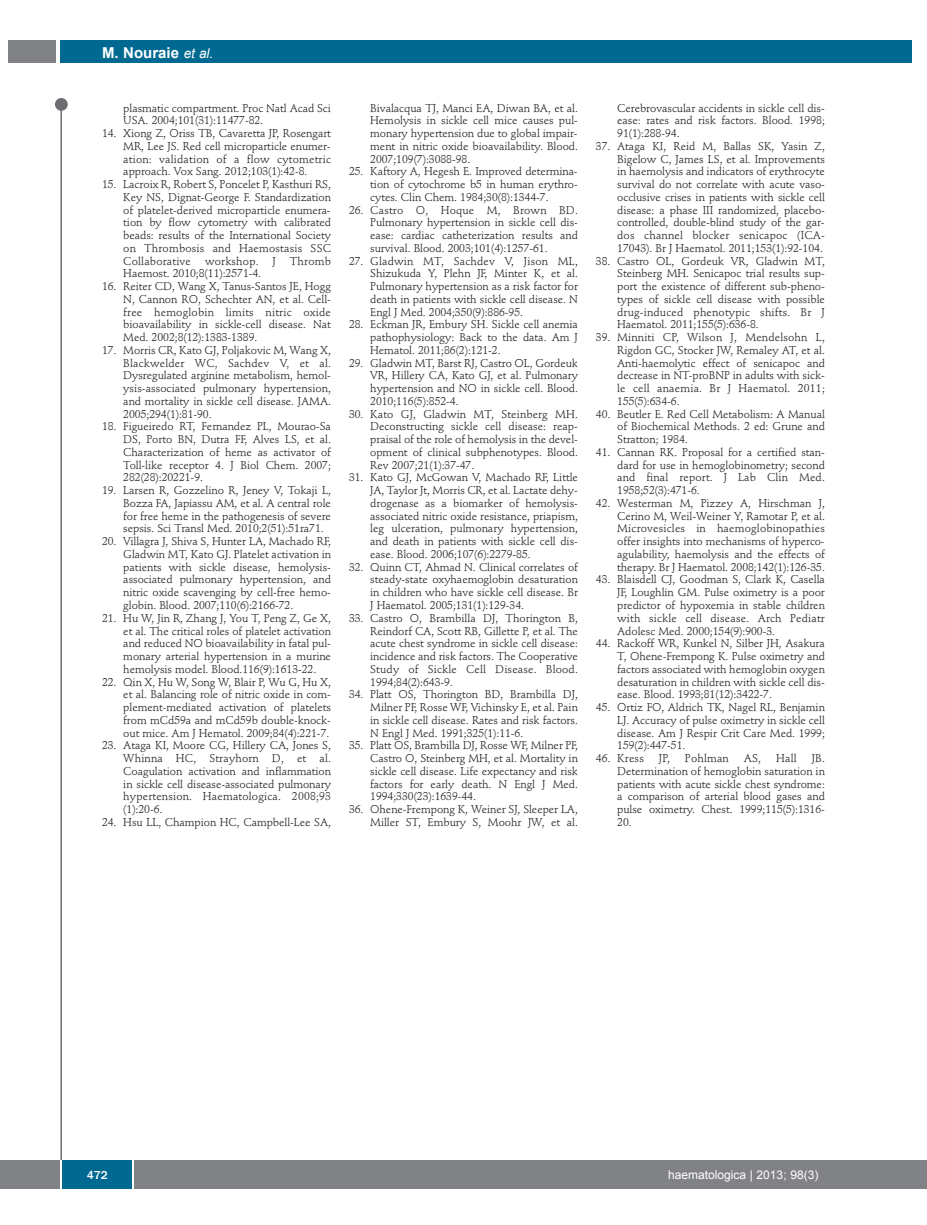
<style>
.page{position:relative;width:927px;height:1225px;background:#fff}
.page>*{position:absolute;margin:0;border:0;box-sizing:border-box;transform-origin:0 0}
.t1{font:700 15px "Arial";color:#fff}
.t2{font:12px "Arial";color:#fff}
.t3{font:500 12px "Franklin Gothic";color:#fff}
.t4{font:11.25px/12.8px "Stempel Schneidler";letter-spacing:-.005em;color:#231f20;text-align:justify}
.t5{font:11.25px "Stempel Schneidler";letter-spacing:.015em;color:#231f20}
.s1{font-weight:400;font-style:italic;font-size:13.5px}
</style>
<div class="page">
<div style="left:911px;top:1160px;width:16px;height:28px;background:#808285"></div>
<div style="left:55px;top:98px;width:13px;height:13px;background:#6c6d70;border-radius:50%"></div>
<hr style="left:60px;top:101px;width:2px;height:1061px;background:#6c6d70">
<div style="left:60px;top:40px;width:852px;height:22px;background:#006991"></div>
<div style="left:9px;top:40px;width:47px;height:22px;background:#808285"></div>
<div style="left:0;top:1160px;width:911px;height:28px;background:#808285"></div>
<div style="left:62px;top:1160px;width:71px;height:28px;background:#006991"></div>
<hr style="left:60px;top:1160px;width:2px;height:28px;background:#fff">
<svg style="left:133px;top:1160px;width:1px;height:28px"></svg>
<h1 class="t1" style="left:102px;top:44px;width:113px">M. Nouraie <span class="s1">et al.</span></h1>
<p class="t4" style="left:123px;top:102px;width:209px">plasmatic compartment. Proc Natl Acad Sci<br>USA. 2004;101(31):11477-82.</p>
<p class="t4" style="left:123px;top:128px;width:209px;text-indent:-21px">14. Xiong Z, Oriss TB, Cavaretta JP, Rosengart MR, Lee JS. Red cell microparticle enumer&shy;ation: validation of a flow cytometric approach. Vox Sang. 2012;103(1):42-8.</p>
<p class="t4" style="left:123px;top:179px;width:209px;text-indent:-21px">15. Lacroix R, Robert S, Poncelet P, Kasthuri RS, Key NS, Dignat-George F. Standardization of platelet-derived microparticle enumera&shy;tion by flow cytometry with calibrated beads: results of the International Society on Thrombosis and Haemostasis SSC Collaborative workshop. J Thromb Haemost. 2010;8(11):2571-4.</p>
<p class="t4" style="left:123px;top:281px;width:209px;text-indent:-21px">16. Reiter CD, Wang X, Tanus-Santos JE, Hogg N, Cannon RO, Schechter AN, et al. Cell&shy;free hemoglobin limits nitric oxide bioavailability in sickle-cell disease. Nat Med. 2002;8(12):1383-1389.</p>
<p class="t4" style="left:123px;top:345px;width:209px;text-indent:-21px">17. Morris CR, Kato GJ, Poljakovic M, Wang X, Blackwelder WC, Sachdev V, et al.<br>Dysregulated arginine metabolism, hemol&shy;ysis-associated pulmonary hypertension, and mortality in sickle cell disease. JAMA.<br>2005;294(1):81-90.</p>
<p class="t4" style="left:123px;top:421px;width:209px;text-indent:-21px">18. Figueiredo RT, Fernandez PL, Mourao-Sa DS, Porto BN, Dutra FF, Alves LS, et al.<br>Characterization of heme as activator of Toll-like receptor 4. J Biol Chem. 2007; 282(28):20221-9.</p>
<p class="t4" style="left:123px;top:485px;width:209px;text-indent:-21px">19. Larsen R, Gozzelino R, Jeney V, Tokaji L, Bozza FA, Japiassu AM, et al. A central role for free heme in the pathogenesis of severe sepsis. Sci Transl Med. 2010;2(51):51ra71.</p>
<p class="t4" style="left:123px;top:536px;width:209px;text-indent:-21px">20. Villagra J, Shiva S, Hunter LA, Machado RF, Gladwin MT, Kato GJ. Platelet activation in patients with sickle disease, hemolysis&shy;associated pulmonary hypertension, and nitric oxide scavenging by cell-free hemo&shy;globin. Blood. 2007;110(6):2166-72.</p>
<p class="t4" style="left:123px;top:612px;width:209px;text-indent:-21px">21. Hu W, Jin R, Zhang J, You T, Peng Z, Ge X, et al. The critical roles of platelet activation and reduced NO bioavailability in fatal pul&shy;monary arterial hypertension in a murine hemolysis model. Blood.116(9):1613-22.</p>
<p class="t4" style="left:123px;top:676px;width:209px;text-indent:-21px">22. Qin X, Hu W, Song W, Blair P, Wu G, Hu X, et al. Balancing role of nitric oxide in com&shy;plement-mediated activation of platelets from mCd59a and mCd59b double-knock&shy;out mice. Am J Hematol. 2009;84(4):221-7.</p>
<p class="t4" style="left:123px;top:740px;width:209px;text-indent:-21px">23. Ataga KI, Moore CG, Hillery CA, Jones S, Whinna HC, Strayhorn D, et al.<br>Coagulation activation and inflammation in sickle cell disease-associated pulmonary hypertension. Haematologica. 2008;93 (1):20-6.</p>
<p class="t4" style="left:102px;top:816px;width:230px">24. Hsu LL, Champion HC, Campbell-Lee SA,</p>
<p class="t4" style="left:370px;top:102px;width:209px">Bivalacqua TJ, Manci EA, Diwan BA, et al.<br>Hemolysis in sickle cell mice causes pul&shy;monary hypertension due to global impair&shy;ment in nitric oxide bioavailability. Blood.<br>2007;109(7):3088-98.</p>
<p class="t4" style="left:370px;top:166px;width:209px;text-indent:-21px">25. Kaftory A, Hegesh E. Improved determina&shy;tion of cytochrome b5 in human erythro&shy;cytes. Clin Chem. 1984;30(8):1344-7.</p>
<p class="t4" style="left:370px;top:204px;width:209px;text-indent:-21px">26. Castro O, Hoque M, Brown BD.<br>Pulmonary hypertension in sickle cell dis&shy;ease: cardiac catheterization results and survival. Blood. 2003;101(4):1257-61.</p>
<p class="t4" style="left:370px;top:255px;width:209px;text-indent:-21px">27. Gladwin MT, Sachdev V, Jison ML, Shizukuda Y, Plehn JF, Minter K, et al.<br>Pulmonary hypertension as a risk factor for death in patients with sickle cell disease. N Engl J Med. 2004;350(9):886-95.</p>
<p class="t4" style="left:370px;top:319px;width:209px;text-indent:-21px">28. Eckman JR, Embury SH. Sickle cell anemia pathophysiology: Back to the data. Am J Hematol. 2011;86(2):121-2.</p>
<p class="t4" style="left:370px;top:357px;width:209px;text-indent:-21px">29. Gladwin MT, Barst RJ, Castro OL, Gordeuk VR, Hillery CA, Kato GJ, et al. Pulmonary hypertension and NO in sickle cell. Blood.<br>2010;116(5):852-4.</p>
<p class="t4" style="left:370px;top:408px;width:209px;text-indent:-21px">30. Kato GJ, Gladwin MT, Steinberg MH.<br>Deconstructing sickle cell disease: reap&shy;praisal of the role of hemolysis in the devel&shy;opment of clinical subphenotypes. Blood.<br>Rev 2007;21(1):37-47.</p>
<p class="t4" style="left:370px;top:472px;width:209px;text-indent:-21px">31. Kato GJ, McGowan V, Machado RF, Little JA, Taylor Jt, Morris CR, et al. Lactate dehy&shy;drogenase as a biomarker of hemolysis&shy;associated nitric oxide resistance, priapism, leg ulceration, pulmonary hypertension, and death in patients with sickle cell dis&shy;ease. Blood. 2006;107(6):2279-85.</p>
<p class="t4" style="left:370px;top:561px;width:209px;text-indent:-21px">32. Quinn CT, Ahmad N. Clinical correlates of steady-state oxyhaemoglobin desaturation in children who have sickle cell disease. Br J Haematol. 2005;131(1):129-34.</p>
<p class="t4" style="left:370px;top:612px;width:209px;text-indent:-21px">33. Castro O, Brambilla DJ, Thorington B, Reindorf CA, Scott RB, Gillette P, et al. The acute chest syndrome in sickle cell disease: incidence and risk factors. The Cooperative Study of Sickle Cell Disease. Blood.<br>1994;84(2):643-9.</p>
<p class="t4" style="left:370px;top:689px;width:209px;text-indent:-21px">34. Platt OS, Thorington BD, Brambilla DJ, Milner PF, Rosse WF, Vichinsky E, et al. Pain in sickle cell disease. Rates and risk factors.<br>N Engl J Med. 1991;325(1):11-6.</p>
<p class="t4" style="left:370px;top:740px;width:209px;text-indent:-21px">35. Platt OS, Brambilla DJ, Rosse WF, Milner PF, Castro O, Steinberg MH, et al. Mortality in sickle cell disease. Life expectancy and risk factors for early death. N Engl J Med.<br>1994;330(23):1639-44.</p>
<p class="t4" style="left:349px;top:804px;width:230px;text-align:right">36. Ohene-Frempong K, Weiner SJ, Sleeper LA,<br>Miller ST, Embury S, Moohr JW, et al.</p>
<p class="t4" style="left:617px;top:102px;width:209px">Cerebrovascular accidents in sickle cell dis&shy;ease: rates and risk factors. Blood. 1998; 91(1):288-94.</p>
<p class="t4" style="left:617px;top:141px;width:209px;text-indent:-21px">37. Ataga KI, Reid M, Ballas SK, Yasin Z, Bigelow C, James LS, et al. Improvements in haemolysis and indicators of erythrocyte survival do not correlate with acute vaso&shy;occlusive crises in patients with sickle cell disease: a phase III randomized, placebo&shy;controlled, double-blind study of the gar&shy;dos channel blocker senicapoc (ICA-17043). Br J Haematol. 2011;153(1):92-104.</p>
<p class="t4" style="left:617px;top:255px;width:209px;text-indent:-21px">38. Castro OL, Gordeuk VR, Gladwin MT, Steinberg MH. Senicapoc trial results sup&shy;port the existence of different sub-pheno&shy;types of sickle cell disease with possible drug-induced phenotypic shifts. Br J Haematol. 2011;155(5):636-8.</p>
<p class="t4" style="left:617px;top:332px;width:209px;text-indent:-21px">39. Minniti CP, Wilson J, Mendelsohn L, Rigdon GC, Stocker JW, Remaley AT, et al.<br>Anti-haemolytic effect of senicapoc and decrease in NT-proBNP in adults with sick&shy;le cell anaemia. Br J Haematol. 2011; 155(5):634-6.</p>
<p class="t4" style="left:617px;top:408px;width:209px;text-indent:-21px">40. Beutler E. Red Cell Metabolism: A Manual of Biochemical Methods. 2 ed: Grune and Stratton; 1984.</p>
<p class="t4" style="left:617px;top:447px;width:209px;text-indent:-21px">41. Cannan RK. Proposal for a certified stan&shy;dard for use in hemoglobinometry; second and final report. J Lab Clin Med.<br>1958;52(3):471-6.</p>
<p class="t4" style="left:617px;top:498px;width:209px;text-indent:-21px">42. Westerman M, Pizzey A, Hirschman J, Cerino M, Weil-Weiner Y, Ramotar P, et al.<br>Microvesicles in haemoglobinopathies offer insights into mechanisms of hyperco&shy;agulability, haemolysis and the effects of therapy. Br J Haematol. 2008;142(1):126-35.</p>
<p class="t4" style="left:617px;top:574px;width:209px;text-indent:-21px">43. Blaisdell CJ, Goodman S, Clark K, Casella JF, Loughlin GM. Pulse oximetry is a poor predictor of hypoxemia in stable children with sickle cell disease. Arch Pediatr Adolesc Med. 2000;154(9):900-3.</p>
<p class="t4" style="left:617px;top:638px;width:209px;text-indent:-21px">44. Rackoff WR, Kunkel N, Silber JH, Asakura T, Ohene-Frempong K. Pulse oximetry and factors associated with hemoglobin oxygen desaturation in children with sickle cell dis&shy;ease. Blood. 1993;81(12):3422-7.</p>
<p class="t4" style="left:617px;top:702px;width:209px;text-indent:-21px">45. Ortiz FO, Aldrich TK, Nagel RL, Benjamin LJ. Accuracy of pulse oximetry in sickle cell disease. Am J Respir Crit Care Med. 1999; 159(2):447-51.</p>
<p class="t4" style="left:596px;top:753px;width:49px">46. Kress</p>
<p class="t4" style="left:659px;top:753px;width:12px">JP,</p>
<p class="t5" style="left:685px;top:753px;width:45px">Pohlman</p>
<p class="t4" style="left:744px;top:753px;width:19px">AS,</p>
<p class="t4" style="left:776px;top:753px;width:22px">Hall</p>
<p class="t4" style="left:617px;top:753px;width:209px;text-indent:194px">JB.<br>Determination of hemoglobin saturation in patients with acute sickle chest syndrome: a comparison of arterial blood gases and pulse oximetry. Chest. 1999;115(5):1316- 20.</p>
<p class="t3" style="left:87px;top:1171px;width:23px">472</p>
<p class="t2" style="left:668px;top:1168px;width:152px">haematologica | 2013; 98(3)</p>
</div>
